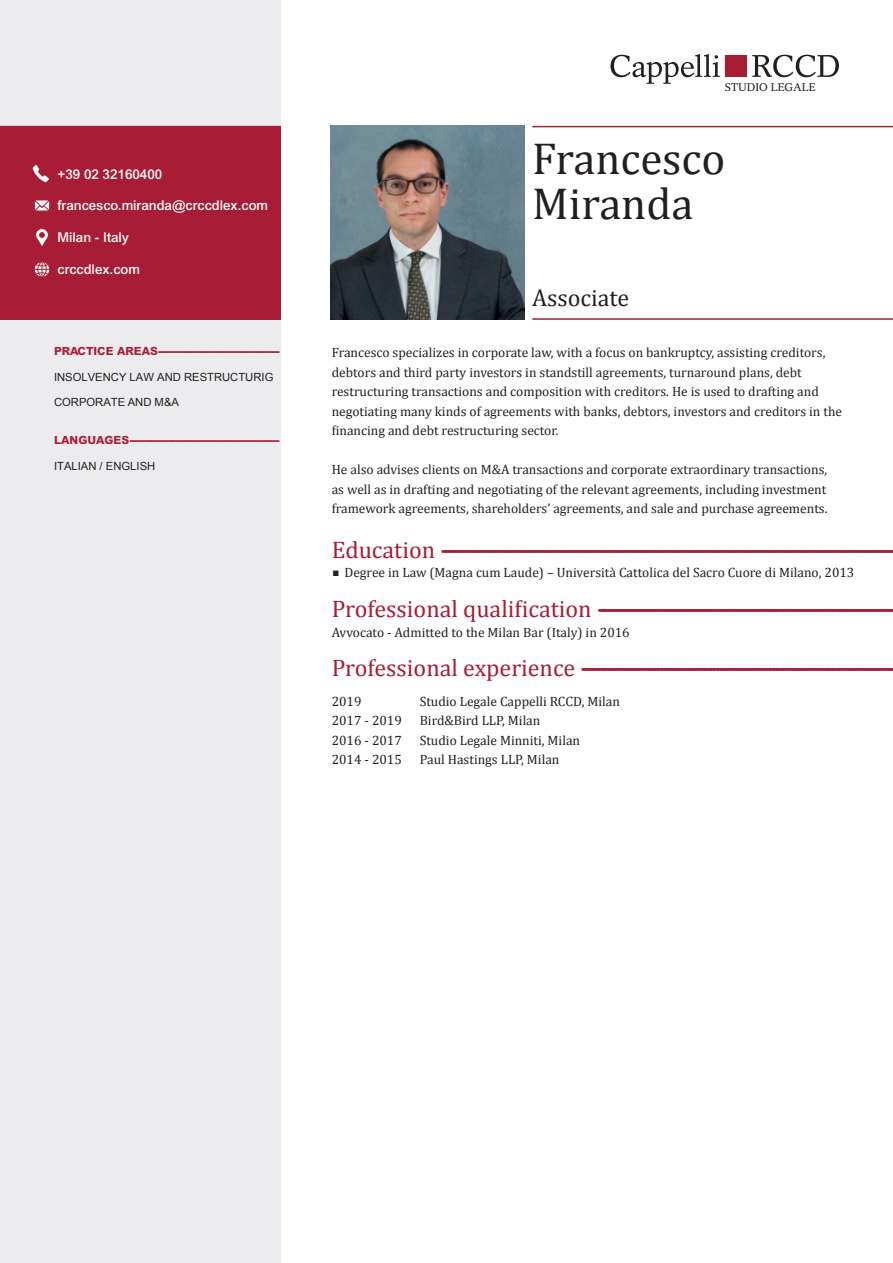
<style>
.page{position:relative;width:893px;height:1263px;background:#fff}
.page>*{position:absolute;margin:0;border:0;box-sizing:border-box;transform-origin:0 0}
.t1{font:45px/45px "Cambria";color:#231f20}
.t2{font:700 24px "Cambria";color:#a91c35}
.t3{font:24px "Cambria";color:#231f20}
.t4{font:13.5px/19.5px "Cambria";color:#231f20}
.t5{font:500 13.5px "Arial MT Std";color:#fff}
.t6{font:800 11.25px "Arial MT Std";color:#a91c35}
.t7{font:11.25px "Arial";color:#231f20}
.t8{font:11.25px "Rotation LT Std";color:#231f20}
.s1{font-weight:400}
.s2{font-size:10.5px}
</style>
<div class="page">
<div style="left:0;top:0;width:281px;height:1263px;background:#ececee"></div>
<img style="left:331px;top:126px;width:193px;height:193px">
<hr style="left:532px;top:126px;width:361px;height:1px;background:#a91c35">
<hr style="left:532px;top:318px;width:361px;height:2px;background:#a91c35">
<div style="left:0;top:126px;width:281px;height:191px;background:#a91c35"></div>
<div style="left:30px;top:162px;width:22px;height:23px;background:#a91c35"></div>
<svg style="left:33px;top:165px;width:16px;height:17px"></svg>
<div style="left:30px;top:193px;width:24px;height:25px;background:#a91c35"></div>
<svg style="left:34px;top:200px;width:16px;height:11px"></svg>
<div style="left:30px;top:225px;width:24px;height:25px;background:#a91c35"></div>
<svg style="left:35px;top:228px;width:14px;height:18px"></svg>
<div style="left:30px;top:257px;width:24px;height:25px;background:#a91c35"></div>
<svg style="left:34px;top:262px;width:16px;height:15px"></svg>
<svg style="left:610px;top:54px;width:110px;height:30px"></svg>
<div style="left:725px;top:55px;width:22px;height:22px;background:#a91c35"></div>
<svg style="left:752px;top:55px;width:87px;height:22px"></svg>
<p class="t5" style="left:58px;top:166px;width:106px">+39 02 32160400</p>
<p class="t5" style="left:58px;top:198px;width:212px">francesco.miranda@crccdlex.com</p>
<p class="t5" style="left:58px;top:230px;width:73px">Milan - Italy</p>
<p class="t5" style="left:58px;top:262px;width:84px">crccdlex.com</p>
<p class="t6" style="left:54px;top:344px;width:227px">PRACTICE AREAS----------------------------------------------</p>
<p class="t7" style="left:54px;top:369px;width:221px">INSOLVENCY LAW AND RESTRUCTURIG</p>
<p class="t7" style="left:54px;top:395px;width:127px">CORPORATE AND M&amp;A</p>
<p class="t6" style="left:54px;top:433px;width:227px">LANGUAGES---------------------------------------------------------</p>
<p class="t7" style="left:54px;top:458px;width:103px">ITALIAN / ENGLISH</p>
<p class="t8" style="left:725px;top:80px;width:92px">STUDIO LEGALE</p>
<h1 class="t1" style="left:532px;top:137px;width:195px">Francesco<br>Miranda</h1>
<h2 class="t3" style="left:532px;top:283px;width:98px">Associate</h2>
<p class="t4" style="left:332px;top:343px;width:512px">Francesco specializes in corporate law, with a focus on bankruptcy, assisting creditors, debtors and third party investors in standstill agreements, turnaround plans, debt restructuring transactions and composition with creditors. He is used to drafting and negotiating many kinds of agreements with banks, debtors, investors and creditors in the financing and debt restructuring sector.</p>
<p class="t4" style="left:332px;top:460px;width:497px;text-align:justify">He also advises clients on M&amp;A transactions and corporate extraordinary transactions, as well as in drafting and negotiating of the relevant agreements, including investment framework agreements, shareholders’ agreements, and sale and purchase agreements.</p>
<h2 class="t2" style="left:332px;top:535px;width:566px"><span class="s1">E d u c a t i o n</span> -----------------------------------------------------------------------------------------------------------------------------------------</h2>
<p class="t4" style="left:332px;top:563px;width:524px"><span class="s2">ז</span> Degree in Law (Magna cum Laude) – Università Cattolica del Sacro Cuore di Milano, 2013</p>
<h2 class="t2" style="left:332px;top:594px;width:564px"><span class="s1">P r o f e s s i o n a l q u a l i f i c a t i o n</span> -----------------------------------------------------------------------------------------</h2>
<p class="t4" style="left:332px;top:622px;width:300px">Avvocato - Admitted to the Milan Bar (Italy) in 2016</p>
<h2 class="t2" style="left:332px;top:654px;width:564px"><span class="s1">P r o f e s s i o n a l e x p e r i e n c e</span> ----------------------------------------------------------------------------------------------</h2>
<p class="t4" style="left:332px;top:691px;width:72px">2019<br>2017 - 2019<br>2016 - 2017<br>2014 - 2015</p>
<p class="t4" style="left:420px;top:691px;width:202px">Studio Legale Cappelli RCCD, Milan<br>Bird&amp;Bird LLP, Milan<br>Studio Legale Minniti, Milan<br>Paul Hastings LLP, Milan</p>
</div>
